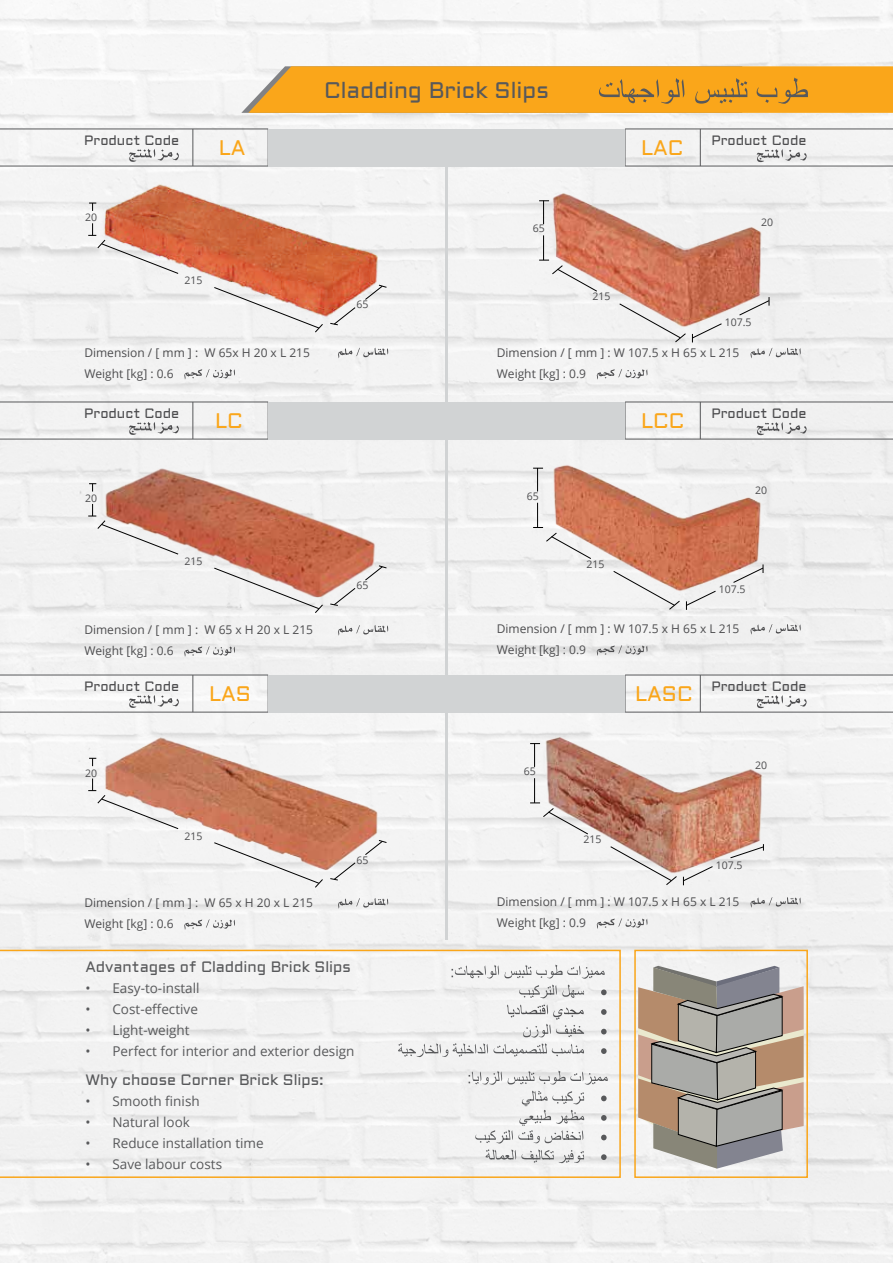
<style>
.page{position:relative;width:893px;height:1263px;background:#fff}
.page>*{position:absolute;margin:0;border:0;box-sizing:border-box;transform-origin:0 0}
.t1{font:22.5px "Aldrich";color:#58595b}
.t2{font:21px "Aldrich";color:#faa61a}
.t3{font:15px "Aldrich";color:#58595b}
.t4{font:13.5px "Open Sans";color:#58595b}
.t5{font:13.5px "Aldrich";color:#4d4d4f}
.t6{font:12px/21px "Open Sans";color:#4d4d4f}
.t7{font:10.5px "Open Sans";color:#4d4d4f}
</style>
<div class="page">
<img style="left:0;top:0;width:893px;height:617px">
<div style="left:0;top:950px;width:621px;height:228px;border:2px solid #faa61a"></div>
<img style="left:82px;top:177px;width:300px;height:143px">
<img style="left:542px;top:728px;width:225px;height:150px">
<img style="left:548px;top:457px;width:219px;height:140px">
<img style="left:545px;top:179px;width:222px;height:153px">
<img style="left:102px;top:456px;width:280px;height:141px">
<img style="left:101px;top:723px;width:278px;height:159px">
<svg style="left:338px;top:348px;width:50px;height:10px"></svg>
<svg style="left:184px;top:369px;width:51px;height:10px"></svg>
<svg style="left:338px;top:625px;width:50px;height:10px"></svg>
<svg style="left:184px;top:646px;width:51px;height:11px"></svg>
<svg style="left:338px;top:898px;width:50px;height:10px"></svg>
<svg style="left:184px;top:919px;width:51px;height:11px"></svg>
<svg style="left:750px;top:348px;width:51px;height:10px"></svg>
<svg style="left:597px;top:369px;width:50px;height:10px"></svg>
<svg style="left:750px;top:624px;width:51px;height:10px"></svg>
<svg style="left:597px;top:645px;width:50px;height:11px"></svg>
<svg style="left:750px;top:897px;width:51px;height:11px"></svg>
<svg style="left:597px;top:918px;width:50px;height:11px"></svg>
<hr style="left:446px;top:133px;width:2px;height:807px;background:#d1d3d4">
<hr style="left:0;top:166px;width:268px;height:1px;background:#58595b">
<hr style="left:0;top:129px;width:268px;height:1px;background:#58595b">
<hr style="left:193px;top:129px;width:1px;height:37px;background:#58595b">
<hr style="left:268px;top:129px;width:1px;height:37px;background:#58595b">
<hr style="left:625px;top:166px;width:268px;height:1px;background:#58595b">
<hr style="left:625px;top:129px;width:268px;height:1px;background:#58595b">
<hr style="left:700px;top:129px;width:1px;height:37px;background:#58595b">
<hr style="left:625px;top:129px;width:1px;height:37px;background:#58595b">
<div style="left:269px;top:129px;width:356px;height:37px;background:#d1d3d4"></div>
<svg style="left:129px;top:149px;width:50px;height:13px"></svg>
<svg style="left:757px;top:149px;width:50px;height:13px"></svg>
<hr style="left:0;top:439px;width:268px;height:1px;background:#58595b">
<hr style="left:0;top:402px;width:268px;height:1px;background:#58595b">
<hr style="left:193px;top:402px;width:1px;height:37px;background:#58595b">
<hr style="left:268px;top:402px;width:1px;height:37px;background:#58595b">
<hr style="left:625px;top:439px;width:268px;height:1px;background:#58595b">
<hr style="left:625px;top:402px;width:268px;height:1px;background:#58595b">
<hr style="left:700px;top:402px;width:1px;height:37px;background:#58595b">
<hr style="left:625px;top:402px;width:1px;height:37px;background:#58595b">
<div style="left:269px;top:402px;width:356px;height:37px;background:#d1d3d4"></div>
<svg style="left:129px;top:422px;width:50px;height:13px"></svg>
<svg style="left:757px;top:422px;width:50px;height:13px"></svg>
<hr style="left:0;top:712px;width:268px;height:1px;background:#58595b">
<hr style="left:0;top:675px;width:268px;height:1px;background:#58595b">
<hr style="left:193px;top:675px;width:1px;height:37px;background:#58595b">
<hr style="left:268px;top:675px;width:1px;height:37px;background:#58595b">
<hr style="left:625px;top:712px;width:268px;height:1px;background:#58595b">
<hr style="left:625px;top:675px;width:268px;height:1px;background:#58595b">
<hr style="left:700px;top:675px;width:1px;height:37px;background:#58595b">
<hr style="left:625px;top:675px;width:1px;height:37px;background:#58595b">
<div style="left:269px;top:675px;width:356px;height:37px;background:#d1d3d4"></div>
<svg style="left:129px;top:695px;width:50px;height:13px"></svg>
<svg style="left:757px;top:695px;width:50px;height:13px"></svg>
<svg style="left:89px;top:203px;width:7px;height:8px"></svg>
<svg style="left:89px;top:483px;width:7px;height:9px"></svg>
<svg style="left:89px;top:758px;width:7px;height:8px"></svg>
<svg style="left:88px;top:223px;width:91px;height:51px"></svg>
<svg style="left:88px;top:504px;width:91px;height:51px"></svg>
<svg style="left:88px;top:778px;width:91px;height:51px"></svg>
<svg style="left:214px;top:287px;width:109px;height:46px"></svg>
<svg style="left:214px;top:568px;width:109px;height:45px"></svg>
<svg style="left:214px;top:842px;width:109px;height:46px"></svg>
<svg style="left:330px;top:307px;width:26px;height:18px"></svg>
<svg style="left:330px;top:588px;width:26px;height:18px"></svg>
<svg style="left:330px;top:862px;width:26px;height:18px"></svg>
<svg style="left:365px;top:285px;width:22px;height:15px"></svg>
<svg style="left:365px;top:565px;width:22px;height:16px"></svg>
<svg style="left:365px;top:840px;width:22px;height:15px"></svg>
<svg style="left:539px;top:201px;width:10px;height:23px"></svg>
<svg style="left:533px;top:468px;width:10px;height:23px"></svg>
<svg style="left:530px;top:743px;width:10px;height:24px"></svg>
<svg style="left:692px;top:323px;width:30px;height:19px"></svg>
<svg style="left:686px;top:591px;width:30px;height:19px"></svg>
<svg style="left:683px;top:866px;width:30px;height:19px"></svg>
<svg style="left:539px;top:235px;width:58px;height:57px"></svg>
<svg style="left:533px;top:503px;width:58px;height:56px"></svg>
<svg style="left:530px;top:778px;width:58px;height:56px"></svg>
<svg style="left:619px;top:303px;width:67px;height:39px"></svg>
<svg style="left:613px;top:571px;width:67px;height:39px"></svg>
<svg style="left:610px;top:846px;width:67px;height:39px"></svg>
<svg style="left:739px;top:297px;width:31px;height:19px"></svg>
<svg style="left:733px;top:564px;width:31px;height:19px"></svg>
<svg style="left:730px;top:844px;width:34px;height:14px"></svg>
<div style="left:634px;top:950px;width:174px;height:228px;border:2px solid #faa61a"></div>
<svg style="left:638px;top:966px;width:166px;height:203px;background:#aca39a"></svg>
<svg style="left:241px;top:66px;width:652px;height:47px;background:#f3a626"></svg>
<svg style="left:451px;top:964px;width:156px;height:34px"></svg>
<svg style="left:601px;top:1009px;width:6px;height:6px"></svg>
<svg style="left:601px;top:1029px;width:6px;height:5px"></svg>
<svg style="left:601px;top:1048px;width:6px;height:6px"></svg>
<svg style="left:398px;top:1043px;width:186px;height:14px"></svg>
<svg style="left:469px;top:1070px;width:139px;height:73px"></svg>
<svg style="left:601px;top:1154px;width:6px;height:6px"></svg>
<svg style="left:485px;top:1149px;width:99px;height:14px"></svg>
<svg style="left:507px;top:1004px;width:77px;height:33px"></svg>
<h1 class="t1" style="left:324px;top:74px;width:226px">Cladding Brick Slips</h1>
<p class="t5" style="left:84px;top:131px;width:97px">Product Code</p>
<p class="t5" style="left:711px;top:131px;width:97px">Product Code</p>
<h2 class="t2" style="left:219px;top:134px;width:28px">LA</h2>
<h2 class="t2" style="left:641px;top:134px;width:44px">LAC</h2>
<p class="t7" style="left:85px;top:210px;width:14px">20</p>
<p class="t7" style="left:185px;top:273px;width:20px">215</p>
<p class="t6" style="left:84px;top:342px;width:227px">Dimension / [ mm ] : W 65x H 20 x L 215<br>Weight [kg] : 0.6</p>
<p class="t7" style="left:356px;top:297px;width:14px">65</p>
<p class="t7" style="left:533px;top:221px;width:14px">65</p>
<p class="t7" style="left:761px;top:215px;width:14px">20</p>
<p class="t7" style="left:592px;top:289px;width:20px">215</p>
<p class="t7" style="left:725px;top:315px;width:28px">107.5</p>
<p class="t6" style="left:497px;top:342px;width:244px">Dimension / [ mm ] : W 107.5 x H 65 x L 215<br>Weight [kg] : 0.9</p>
<p class="t5" style="left:84px;top:404px;width:97px">Product Code</p>
<p class="t5" style="left:711px;top:404px;width:97px">Product Code</p>
<h2 class="t2" style="left:215px;top:407px;width:29px">LC</h2>
<h2 class="t2" style="left:641px;top:407px;width:45px">LCC</h2>
<p class="t7" style="left:85px;top:491px;width:14px">20</p>
<p class="t7" style="left:527px;top:488px;width:14px">65</p>
<p class="t7" style="left:755px;top:483px;width:14px">20</p>
<p class="t7" style="left:185px;top:554px;width:20px">215</p>
<p class="t7" style="left:586px;top:557px;width:20px">215</p>
<p class="t7" style="left:356px;top:578px;width:14px">65</p>
<p class="t7" style="left:719px;top:582px;width:28px">107.5</p>
<p class="t6" style="left:84px;top:619px;width:230px">Dimension / [ mm ] : W 65 x H 20 x L 215<br>Weight [kg] : 0.6</p>
<p class="t6" style="left:497px;top:618px;width:244px">Dimension / [ mm ] : W 107.5 x H 65 x L 215<br>Weight [kg] : 0.9</p>
<p class="t5" style="left:84px;top:677px;width:97px">Product Code</p>
<p class="t5" style="left:711px;top:677px;width:97px">Product Code</p>
<h2 class="t2" style="left:209px;top:680px;width:43px">LAS</h2>
<h2 class="t2" style="left:635px;top:680px;width:59px">LASC</h2>
<p class="t7" style="left:85px;top:766px;width:14px">20</p>
<p class="t7" style="left:524px;top:764px;width:14px">65</p>
<p class="t7" style="left:755px;top:758px;width:14px">20</p>
<p class="t7" style="left:185px;top:829px;width:20px">215</p>
<p class="t7" style="left:583px;top:832px;width:20px">215</p>
<p class="t7" style="left:356px;top:853px;width:14px">65</p>
<p class="t7" style="left:716px;top:858px;width:28px">107.5</p>
<p class="t6" style="left:84px;top:892px;width:230px">Dimension / [ mm ] : W 65 x H 20 x L 215<br>Weight [kg] : 0.6</p>
<p class="t6" style="left:497px;top:891px;width:244px">Dimension / [ mm ] : W 107.5 x H 65 x L 215<br>Weight [kg] : 0.9</p>
<p class="t3" style="left:85px;top:956px;width:267px">Advantages of Cladding Brick Slips</p>
<p class="t4" style="left:85px;top:979px;width:116px">• Easy-to-install</p>
<p class="t4" style="left:85px;top:1000px;width:114px">• Cost-effective</p>
<p class="t4" style="left:85px;top:1021px;width:106px">• Light-weight</p>
<p class="t4" style="left:85px;top:1042px;width:271px">• Perfect for interior and exterior design</p>
<p class="t3" style="left:85px;top:1069px;width:240px">Why choose Corner Brick Slips:</p>
<p class="t4" style="left:85px;top:1092px;width:116px">• Smooth finish</p>
<p class="t4" style="left:85px;top:1113px;width:106px">• Natural look</p>
<p class="t4" style="left:85px;top:1134px;width:180px">• Reduce installation time</p>
<p class="t4" style="left:85px;top:1155px;width:138px">• Save labour costs</p>
</div>
